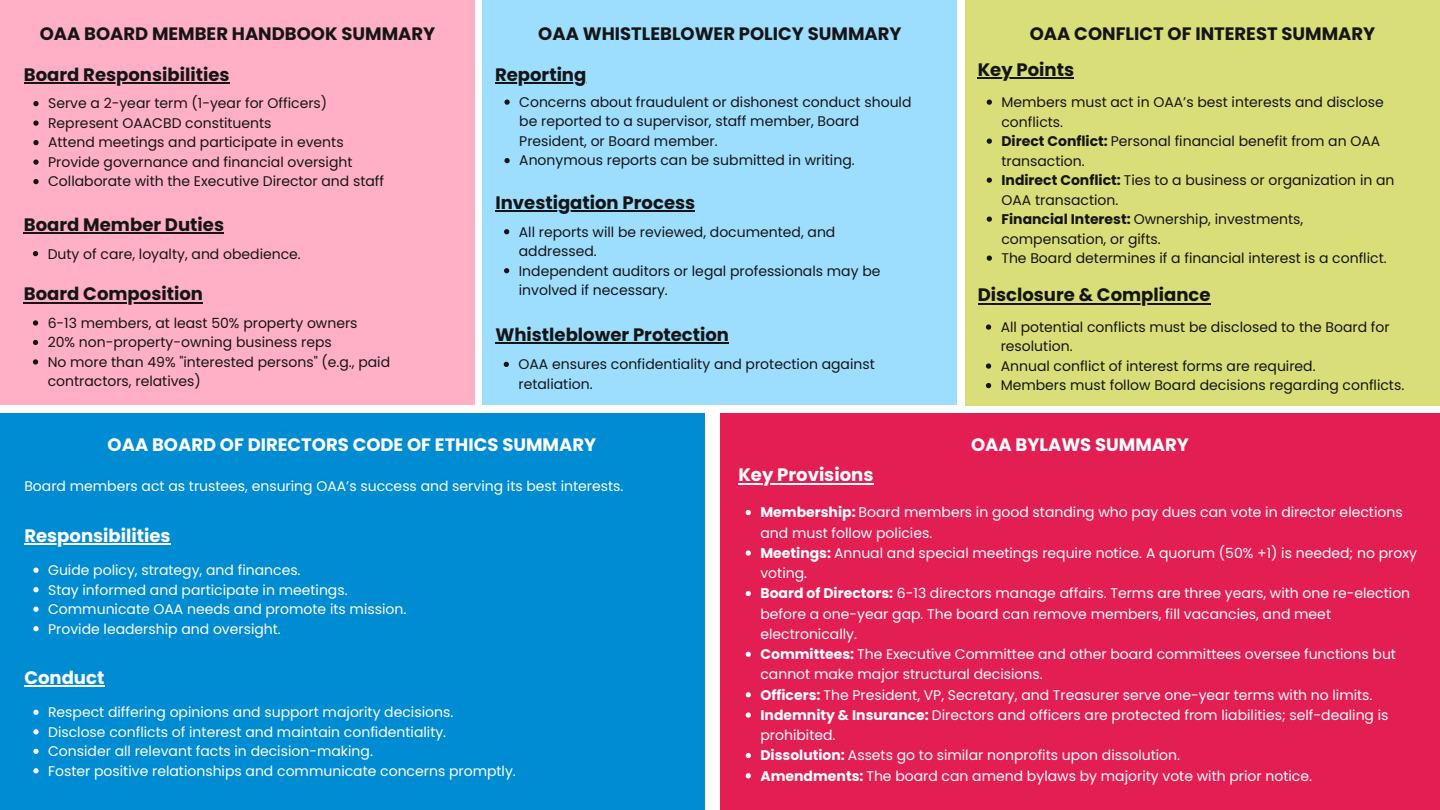
<style>
.page{position:relative;width:1440px;height:810px;background:#fff}
.page>*{position:absolute;margin:0;border:0;box-sizing:border-box;transform-origin:0 0}
.t1{font:700 18px "Poppins";color:#151515}
.t2{font:700 18px "Poppins";color:#fff}
.t3{font:14px/20.2px "Poppins";color:#fff}
.t4{font:14px/19.5px "Poppins";color:#151515}
.s1{font-weight:700}
</style>
<div class="page">
<div style="left:0;top:0;width:475px;height:405px;background:#ffb0c7"></div>
<div style="left:482px;top:0;width:475px;height:405px;background:#9ddeff"></div>
<div style="left:965px;top:0;width:475px;height:406px;background:#d9de78"></div>
<div style="left:0;top:413px;width:705px;height:397px;background:#008cd3"></div>
<div style="left:720px;top:413px;width:720px;height:397px;background:#e21e53"></div>
<hr style="left:24px;top:82px;width:206px;height:2px;background:#151515">
<hr style="left:24px;top:232px;width:200px;height:2px;background:#151515">
<hr style="left:24px;top:302px;width:179px;height:1px;background:#151515">
<svg style="left:33px;top:101px;width:6px;height:5px"></svg>
<svg style="left:33px;top:120px;width:6px;height:6px"></svg>
<svg style="left:33px;top:140px;width:6px;height:5px"></svg>
<svg style="left:33px;top:159px;width:6px;height:6px"></svg>
<svg style="left:33px;top:179px;width:6px;height:5px"></svg>
<svg style="left:33px;top:251px;width:5px;height:5px"></svg>
<svg style="left:33px;top:320px;width:5px;height:6px"></svg>
<svg style="left:33px;top:340px;width:5px;height:5px"></svg>
<svg style="left:33px;top:359px;width:5px;height:6px"></svg>
<hr style="left:495px;top:82px;width:91px;height:2px;background:#151515">
<svg style="left:504px;top:99px;width:6px;height:6px"></svg>
<svg style="left:504px;top:158px;width:6px;height:5px"></svg>
<hr style="left:495px;top:211px;width:200px;height:1px;background:#151515">
<svg style="left:504px;top:229px;width:5px;height:5px"></svg>
<svg style="left:504px;top:268px;width:5px;height:5px"></svg>
<hr style="left:495px;top:342px;width:234px;height:2px;background:#151515">
<svg style="left:504px;top:362px;width:5px;height:5px"></svg>
<hr style="left:978px;top:78px;width:96px;height:1px;background:#151515">
<svg style="left:987px;top:100px;width:5px;height:5px"></svg>
<svg style="left:987px;top:139px;width:5px;height:5px"></svg>
<svg style="left:987px;top:178px;width:5px;height:5px"></svg>
<svg style="left:987px;top:217px;width:5px;height:5px"></svg>
<svg style="left:987px;top:256px;width:5px;height:5px"></svg>
<hr style="left:978px;top:303px;width:233px;height:1px;background:#151515">
<svg style="left:986px;top:324px;width:5px;height:6px"></svg>
<svg style="left:986px;top:363px;width:5px;height:6px"></svg>
<svg style="left:986px;top:383px;width:5px;height:5px"></svg>
<hr style="left:24px;top:543px;width:147px;height:2px;background:#fff">
<svg style="left:33px;top:568px;width:6px;height:5px"></svg>
<svg style="left:33px;top:587px;width:6px;height:5px"></svg>
<svg style="left:33px;top:607px;width:6px;height:5px"></svg>
<svg style="left:33px;top:626px;width:6px;height:5px"></svg>
<hr style="left:24px;top:685px;width:80px;height:2px;background:#fff">
<svg style="left:33px;top:710px;width:6px;height:5px"></svg>
<svg style="left:33px;top:729px;width:6px;height:5px"></svg>
<svg style="left:33px;top:749px;width:6px;height:5px"></svg>
<svg style="left:33px;top:768px;width:6px;height:5px"></svg>
<hr style="left:738px;top:483px;width:135px;height:1px;background:#fff">
<svg style="left:746px;top:510px;width:5px;height:5px"></svg>
<svg style="left:746px;top:550px;width:5px;height:6px"></svg>
<svg style="left:746px;top:591px;width:5px;height:5px"></svg>
<svg style="left:746px;top:652px;width:5px;height:5px"></svg>
<svg style="left:746px;top:692px;width:5px;height:5px"></svg>
<svg style="left:746px;top:712px;width:5px;height:6px"></svg>
<svg style="left:746px;top:753px;width:5px;height:5px"></svg>
<svg style="left:746px;top:773px;width:5px;height:5px"></svg>
<h1 class="t1" style="left:40px;top:21px;width:397px">OAA BOARD MEMBER HANDBOOK SUMMARY</h1>
<h2 class="t1" style="left:24px;top:62px;width:207px">Board Responsibilities</h2>
<p class="t4" style="left:48px;top:94px;width:281px">Serve a 2-year term (1-year for Officers)</p>
<p class="t4" style="left:48px;top:113px;width:225px">Represent OAACBD constituents</p>
<p class="t4" style="left:48px;top:133px;width:297px">Attend meetings and participate in events</p>
<h2 class="t4" style="left:48px;top:152px;width:306px">Provide governance and financial oversight</h2>
<p class="t4" style="left:48px;top:172px;width:338px">Collaborate with the Executive Director and staff</p>
<p class="t1" style="left:24px;top:212px;width:202px">Board Member Duties</p>
<h2 class="t4" style="left:48px;top:244px;width:255px">Duty of care, loyalty, and obedience.</h2>
<p class="t1" style="left:24px;top:281px;width:181px">Board Composition</p>
<p class="t4" style="left:48px;top:313px;width:311px">6-13 members, at least 50% property owners</p>
<p class="t4" style="left:48px;top:333px;width:286px">20% non-property-owning business reps</p>
<p class="t4" style="left:48px;top:352px;width:344px">No more than 49% "interested persons" (e.g., paid contractors, relatives)</p>
<h1 class="t1" style="left:538px;top:21px;width:365px">OAA WHISTLEBLOWER POLICY SUMMARY</h1>
<h2 class="t1" style="left:495px;top:62px;width:93px">Reporting</h2>
<p class="t4" style="left:519px;top:92px;width:394px">Concerns about fraudulent or dishonest conduct should be reported to a supervisor, staff member, Board<br>President, or Board member.</p>
<p class="t4" style="left:519px;top:151px;width:337px">Anonymous reports can be submitted in writing.</p>
<h2 class="t1" style="left:495px;top:190px;width:201px">Investigation Process</h2>
<p class="t4" style="left:519px;top:222px;width:318px">All reports will be reviewed, documented, and addressed.</p>
<p class="t4" style="left:519px;top:261px;width:363px">Independent auditors or legal professionals may be involved if necessary.</p>
<h2 class="t1" style="left:495px;top:322px;width:235px">Whistleblower Protection</h2>
<p class="t4" style="left:518px;top:355px;width:358px">OAA ensures confidentiality and protection against retaliation.</p>
<h1 class="t2" style="left:108px;top:432px;width:490px">OAA BOARD OF DIRECTORS CODE OF ETHICS SUMMARY</h1>
<h1 class="t1" style="left:1030px;top:21px;width:347px">OAA CONFLICT OF INTEREST SUMMARY</h1>
<h2 class="t1" style="left:978px;top:57px;width:98px">Key Points</h2>
<p class="t4" style="left:1001px;top:92px;width:384px">Members must act in OAA’s best interests and disclose conflicts.</p>
<p class="t4" style="left:1001px;top:131px;width:380px"><span class="s1">Direct Conflict:</span> Personal financial benefit from an OAA transaction.</p>
<p class="t4" style="left:1001px;top:170px;width:395px"><span class="s1">Indirect Conflict:</span> Ties to a business or organization in an<br>OAA transaction.</p>
<p class="t4" style="left:1001px;top:209px;width:303px"><span class="s1">Financial Interest:</span> Ownership, investments, compensation, or gifts.</p>
<p class="t4" style="left:1001px;top:248px;width:387px">The Board determines if a financial interest is a conflict.</p>
<h2 class="t1" style="left:978px;top:282px;width:234px">Disclosure &amp; Compliance</h2>
<p class="t4" style="left:1001px;top:317px;width:390px">All potential conflicts must be disclosed to the Board for resolution.</p>
<p class="t4" style="left:1001px;top:356px;width:316px">Annual conflict of interest forms are required.</p>
<p class="t4" style="left:1001px;top:376px;width:405px">Members must follow Board decisions regarding conflicts.</p>
<h1 class="t2" style="left:971px;top:432px;width:219px">OAA BYLAWS SUMMARY</h1>
<p class="t3" style="left:24px;top:476px;width:601px">Board members act as trustees, ensuring OAA’s success and serving its best interests.</p>
<p class="t2" style="left:24px;top:523px;width:148px">Responsibilities</p>
<h2 class="t3" style="left:48px;top:560px;width:254px">Guide policy, strategy, and finances.</h2>
<p class="t3" style="left:48px;top:580px;width:301px">Stay informed and participate in meetings.</p>
<p class="t3" style="left:48px;top:599px;width:360px">Communicate OAA needs and promote its mission.</p>
<p class="t3" style="left:48px;top:619px;width:234px">Provide leadership and oversight.</p>
<h2 class="t2" style="left:24px;top:665px;width:82px">Conduct</h2>
<p class="t3" style="left:48px;top:702px;width:407px">Respect differing opinions and support majority decisions.</p>
<p class="t3" style="left:48px;top:722px;width:400px">Disclose conflicts of interest and maintain confidentiality.</p>
<p class="t3" style="left:48px;top:741px;width:326px">Consider all relevant facts in decision-making.</p>
<p class="t3" style="left:48px;top:761px;width:469px">Foster positive relationships and communicate concerns promptly.</p>
<h2 class="t2" style="left:738px;top:462px;width:137px">Key Provisions</h2>
<p class="t3" style="left:760px;top:502px;width:644px"><span class="s1">Membership:</span> Board members in good standing who pay dues can vote in director elections and must follow policies.</p>
<p class="t3" style="left:760px;top:543px;width:658px"><span class="s1">Meetings:</span> Annual and special meetings require notice. A quorum (50% +1) is needed; no proxy voting.</p>
<p class="t3" style="left:760px;top:583px;width:651px"><span class="s1">Board of Directors:</span> 6-13 directors manage affairs. Terms are three years, with one re-election before a one-year gap. The board can remove members, fill vacancies, and meet electronically.</p>
<p class="t3" style="left:760px;top:644px;width:637px"><span class="s1">Committees:</span> The Executive Committee and other board committees oversee functions but cannot make major structural decisions.</p>
<p class="t3" style="left:760px;top:685px;width:614px"><span class="s1">Officers:</span> The President, VP, Secretary, and Treasurer serve one-year terms with no limits.</p>
<p class="t3" style="left:760px;top:705px;width:630px"><span class="s1">Indemnity &amp; Insurance:</span> Directors and officers are protected from liabilities; self-dealing is prohibited.</p>
<p class="t3" style="left:760px;top:745px;width:421px"><span class="s1">Dissolution:</span> Assets go to similar nonprofits upon dissolution.</p>
<p class="t3" style="left:760px;top:766px;width:553px"><span class="s1">Amendments:</span> The board can amend bylaws by majority vote with prior notice.</p>
</div>
